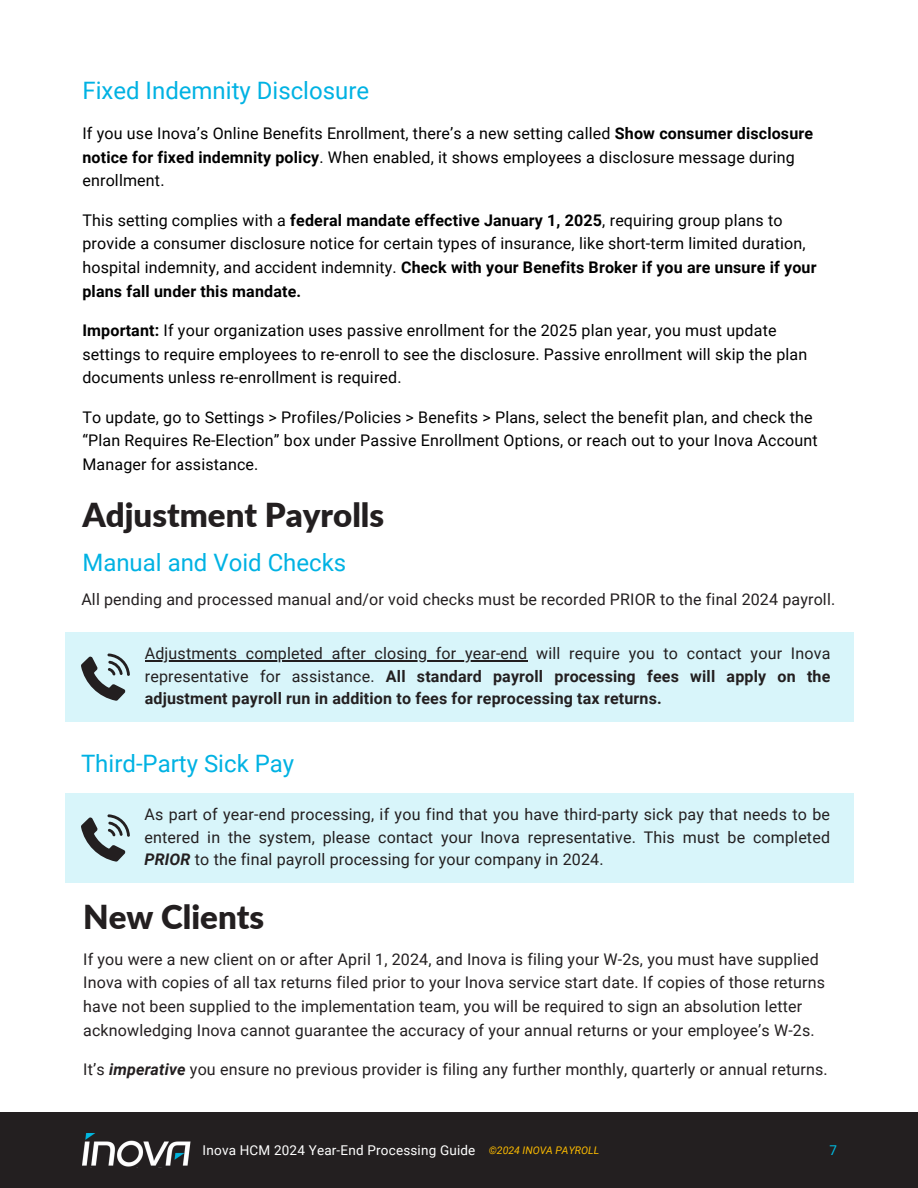
<style>
.page{position:relative;width:918px;height:1188px;background:#fff}
.page>*{position:absolute;margin:0;border:0;box-sizing:border-box;transform-origin:0 0}
.t1{font:900 33px "Lato";color:#231f20}
.t2{font:24px "Roboto";color:#00b2e3}
.t3{font:16.05px/23.7px "Roboto";letter-spacing:.01em;color:#000}
.t4{font:16.05px/23.7px "Roboto";letter-spacing:.01em;color:#231f20;text-align:justify}
.t5{font:700 16.05px/22.5px "Roboto";letter-spacing:.01em;color:#231f20;text-align:justify}
.t6{font:13.5px "Roboto";letter-spacing:.015em;color:#fff}
.t7{font:13.5px "Roboto";color:#00bce2}
.t8{font:italic 10.5px "Roboto";color:#fbba00}
.s1{font-weight:700}
.s2{font-weight:400}
.s3{font-weight:700;font-style:italic}
</style>
<div class="page">
<div style="left:65px;top:632px;width:789px;height:90px;background:#d8f5fa"></div>
<hr style="left:145px;top:660px;width:383px;height:1px;background:#231f20">
<div style="left:65px;top:793px;width:788px;height:90px;background:#d8f5fa"></div>
<svg style="left:81px;top:814px;width:48px;height:47px"></svg>
<svg style="left:81px;top:653px;width:48px;height:48px"></svg>
<div style="left:0;top:1112px;width:918px;height:76px;background:#231f20"></div>
<img style="left:82px;top:1133px;width:108px;height:34px">
<h2 class="t2" style="left:82px;top:77px;width:288px">Fixed Indemnity Disclosure</h2>
<h3 class="t3" style="left:82px;top:122px;width:732px">If you use Inova’s Online Benefits Enrollment, there’s a new setting called <span class="s1">Show consumer disclosure notice for fixed indemnity policy</span>. When enabled, it shows employees a disclosure message during enrollment.</h3>
<h3 class="t3" style="left:82px;top:208px;width:736px">This setting complies with a <span class="s1">federal mandate effective January 1, 2025</span>, requiring group plans to provide a consumer disclosure notice for certain types of insurance, like short-term limited duration, hospital indemnity, and accident indemnity. <span class="s1">Check with your Benefits Broker if you are unsure if your plans fall under this mandate.</span></h3>
<h3 class="t3" style="left:82px;top:319px;width:726px"><span class="s1">Important:</span> If your organization uses passive enrollment for the 2025 plan year, you must update settings to require employees to re-enroll to see the disclosure. Passive enrollment will skip the plan documents unless re-enrollment is required.</h3>
<h3 class="t3" style="left:82px;top:405px;width:737px">To update, go to Settings &gt; Profiles/Policies &gt; Benefits &gt; Plans, select the benefit plan, and check the “Plan Requires Re-Election” box under Passive Enrollment Options, or reach out to your Inova Account<br>Manager for assistance.</h3>
<h1 class="t1" style="left:82px;top:495px;width:303px">Adjustment Payrolls</h1>
<h2 class="t2" style="left:82px;top:549px;width:265px">Manual and Void Checks</h2>
<h3 class="t4" style="left:81px;top:588px;width:755px">All pending and processed manual and/or void checks must be recorded PRIOR to the final 2024 payroll.</h3>
<p class="t5" style="left:145px;top:642px;width:687px"><span class="s2">Adjustments completed after closing for year-end will require you to contact your Inova representative for assistance.</span> All standard payroll processing fees will apply on the adjustment payroll run in addition to fees for reprocessing tax returns.</p>
<h3 class="t2" style="left:81px;top:750px;width:215px">Third-Party Sick Pay</h3>
<h2 class="t4" style="left:144px;top:803px;width:687px;line-height:22.5px">As part of year-end processing, if you find that you have third-party sick pay that needs to be entered in the system, please contact your Inova representative. This must be completed <span class="s3">PRIOR</span> to the final payroll processing for your company in 2024.</h2>
<p class="t1" style="left:83px;top:896px;width:182px">New Clients</p>
<h3 class="t4" style="left:83px;top:947px;width:743px;text-align:left">If you were a new client on or after April 1, 2024, and Inova is filing your W-2s, you must have supplied Inova with copies of all tax returns filed prior to your Inova service start date. If copies of those returns have not been supplied to the implementation team, you will be required to sign an absolution letter acknowledging Inova cannot guarantee the accuracy of your annual returns or your employee’s W-2s.</h3>
<h1 class="t4" style="left:83px;top:1058px;width:746px">It’s <span class="s3">imperative</span> you ensure no previous provider is filing any further monthly, quarterly or annual returns.</h1>
<p class="t6" style="left:203px;top:1142px;width:274px">Inova HCM 2024 Year-End Processing Guide</p>
<h4 class="t8" style="left:489px;top:1144px;width:112px">©2024 INOVA PAYROLL</h4>
<h3 class="t7" style="left:829px;top:1142px;width:9px">7</h3>
</div>
